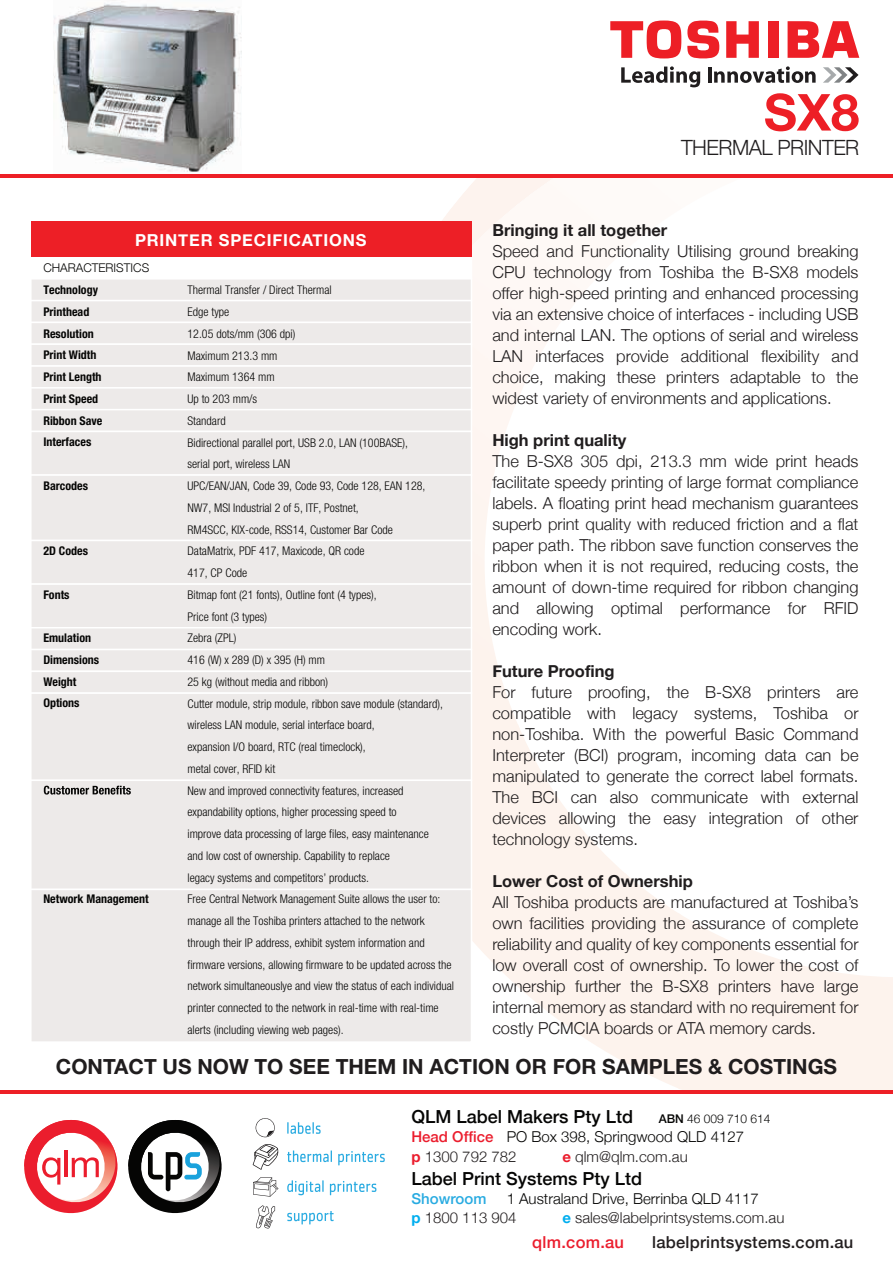
<style>
.page{position:relative;width:893px;height:1263px;background:#fff}
.page>*{position:absolute;margin:0;border:0;box-sizing:border-box;transform-origin:0 0}
.t1{font:700 51px "Helvetica Neue";color:#ed1f26}
.t2{font:700 21px "Helvetica Neue LT Std";color:#201d1e}
.t3{font:300 21px "Helvetica Neue";letter-spacing:-.025em;color:#201d1e}
.t4{font:500 18px "Helvetica Neue";color:#050504}
.t5{font:300 16.5px/21px "Helvetica Neue";color:#201d1e;text-align:justify}
.t6{font:700 16.5px "Helvetica Neue";color:#201d1e}
.t7{font:500 16.5px "Helvetica Neue";letter-spacing:.015em;color:#231f20}
.t8{font:700 16.5px "Helvetica Neue";letter-spacing:.05em;color:#fff}
.t9{font:500 16.5px "Helvetica Neue";letter-spacing:.015em;color:#eb1d2d}
.t10{font:300 15px "Helvetica Neue";color:#050504}
.t11{font:300 15px "Helvetica Neue";color:#231f20}
.t12{font:500 15px "Helvetica Neue";color:#28abe1}
.t13{font:300 condensed 12px/21.8px "Helvetica Neue";color:#050504}
.t14{font:700 condensed 12px/21.8px "Helvetica Neue LT Std";color:#050504}
.t15{font:300 12px "Helvetica Neue";color:#050504}
.s1{font-weight:500}
.s2{font-weight:500;color:#eb1d2d}
.s3{font-weight:700;color:#eb1d2d}
.s4{font-weight:700;color:#00aeef}
</style>
<div class="page">
<svg style="left:442px;top:178px;width:111px;height:583px;fill:#fef8f5"></svg>
<hr style="left:0;top:174px;width:893px;height:4px;background:#ed1f26">
<hr style="left:0;top:1090px;width:893px;height:3px;background:#ed1f26">
<svg style="left:287px;top:1180px;width:37px;height:15px"></svg>
<svg style="left:330px;top:1181px;width:46px;height:14px"></svg>
<svg style="left:287px;top:1122px;width:34px;height:12px"></svg>
<svg style="left:287px;top:1211px;width:47px;height:13px"></svg>
<svg style="left:287px;top:1150px;width:45px;height:12px"></svg>
<svg style="left:338px;top:1151px;width:47px;height:14px"></svg>
<svg style="left:253px;top:1144px;width:26px;height:26px"></svg>
<svg style="left:253px;top:1177px;width:26px;height:20px"></svg>
<svg style="left:256px;top:1205px;width:19px;height:23px"></svg>
<svg style="left:256px;top:1118px;width:19px;height:19px"></svg>
<svg style="left:24px;top:1120px;width:198px;height:94px"></svg>
<svg style="left:610px;top:21px;width:71px;height:37px"></svg>
<div style="left:768px;top:21px;width:10px;height:37px;background:#ed1f26"></div>
<svg style="left:726px;top:21px;width:33px;height:37px"></svg>
<svg style="left:788px;top:21px;width:71px;height:37px"></svg>
<svg style="left:687px;top:20px;width:32px;height:39px"></svg>
<svg style="left:823px;top:67px;width:35px;height:16px"></svg>
<svg style="left:621px;top:66px;width:79px;height:21px"></svg>
<hr style="left:708px;top:67px;width:3px;height:16px;background:#201d1e">
<svg style="left:714px;top:66px;width:102px;height:17px"></svg>
<img style="left:53px;top:0;width:189px;height:172px">
<div style="left:32px;top:795px;width:439px;height:94px;background:#edeae9"></div>
<div style="left:32px;top:890px;width:439px;height:151px;background:#edeae9"></div>
<div style="left:31px;top:221px;width:440px;height:36px;background:#ed1f26"></div>
<svg style="left:32px;top:256px;width:440px;height:539px;background:#eeebea"></svg>
<h1 class="t1" style="left:764px;top:72px;width:97px">SX8</h1>
<p class="t8" style="left:135px;top:227px;width:233px">PRINTER SPECIFICATIONS</p>
<p class="t13" style="left:188px;top:279px;width:268px">Thermal Transfer / Direct Thermal<br>Edge type<br>12.05 dots/mm (306 dpi)<br>Maximum 213.3 mm<br>Maximum 1364 mm<br>Up to 203 mm/s<br>Standard<br>Bidirectional parallel port, USB 2.0, LAN (100BASE),<br>serial port, wireless LAN<br>UPC/EAN/JAN, Code 39, Code 93, Code 128, EAN 128,<br>NW7, MSI Industrial 2 of 5, ITF, Postnet,<br>RM4SCC, KIX-code, RSS14, Customer Bar Code<br>DataMatrix, PDF 417, Maxicode, QR code<br>417, CP Code<br>Bitmap font (21 fonts), Outline font (4 types),<br>Price font (3 types)<br>Zebra (ZPL)<br>416 (W) x 289 (D) x 395 (H) mm<br>25 kg (without media and ribbon)<br>Cutter module, strip module, ribbon save module (standard), wireless LAN module, serial interface board,<br>expansion I/O board, RTC (real timeclock),<br>metal cover, RFID kit<br>New and improved connectivity features, increased expandability options, higher processing speed to<br>improve data processing of large files, easy maintenance<br>and low cost of ownership. Capability to replace<br>legacy systems and competitors’ products.<br>Free Central Network Management Suite allows the user to: manage all the Toshiba printers attached to the network through their IP address, exhibit system information and firmware versions, allowing firmware to be updated across the network simultaneouslye and view the status of each individual printer connected to the network in real-time with real-time alerts (including viewing web pages).</p>
<p class="t15" style="left:43px;top:258px;width:107px">CHARACTERISTICS</p>
<p class="t14" style="left:43px;top:279px;width:61px">Technology<br>Printhead<br>Resolution<br>Print Width<br>Print Length<br>Print Speed<br>Ribbon Save<br>Interfaces</p>
<p class="t14" style="left:43px;top:475px;width:46px">Barcodes</p>
<p class="t14" style="left:43px;top:540px;width:46px">2D Codes</p>
<p class="t14" style="left:43px;top:583px;width:28px">Fonts</p>
<p class="t14" style="left:43px;top:627px;width:57px">Emulation<br>Dimensions<br>Weight<br>Options</p>
<p class="t14" style="left:43px;top:888px;width:107px">Network Management</p>
<p class="t3" style="left:681px;top:130px;width:180px">THERMAL PRINTER</p>
<p class="t6" style="left:492px;top:217px;width:177px">Bringing it all together</p>
<p class="t5" style="left:492px;top:239px;width:368px">Speed and Functionality Utilising ground breaking CPU technology from Toshiba the B-SX8 models offer high-speed printing and enhanced processing via an extensive choice of interfaces - including USB and internal LAN. The options of serial and wireless LAN interfaces provide additional flexibility and choice, making these printers adaptable to the widest variety of environments and applications.</p>
<p class="t6" style="left:492px;top:427px;width:136px">High print quality</p>
<p class="t5" style="left:492px;top:449px;width:368px">The B-SX8 305 dpi, 213.3 mm wide print heads facilitate speedy printing of large format compliance labels. A floating print head mechanism guarantees superb print quality with reduced friction and a flat paper path. The ribbon save function conserves the ribbon when it is not required, reducing costs, the amount of down-time required for ribbon changing and allowing optimal performance for RFID encoding work.</p>
<p class="t6" style="left:492px;top:658px;width:124px">Future Proofing</p>
<p class="t5" style="left:492px;top:680px;width:368px">For future proofing, the B-SX8 printers are compatible with legacy systems, Toshiba or non-Toshiba. With the powerful Basic Command Interpreter (BCI) program, incoming data can be manipulated to generate the correct label formats.<br>The BCI can also communicate with external devices allowing the easy integration of other technology systems.</p>
<p class="t6" style="left:492px;top:868px;width:202px">Lower Cost of Ownership</p>
<p class="t5" style="left:492px;top:890px;width:368px">All Toshiba products are manufactured at Toshiba’s own facilities providing the assurance of complete reliability and quality of key components essential for low overall cost of ownership. To lower the cost of ownership further the B-SX8 printers have large internal memory as standard with no requirement for costly PCMCIA boards or ATA memory cards.</p>
<p class="t2" style="left:56px;top:1053px;width:783px">CONTACT US NOW TO SEE THEM IN ACTION OR FOR SAMPLES &amp; COSTINGS</p>
<p class="t4" style="left:411px;top:1102px;width:223px">QLM Label Makers Pty Ltd</p>
<p class="t15" style="left:659px;top:1109px;width:113px"><span class="s1">ABN</span> 46 009 710 614</p>
<p class="t10" style="left:411px;top:1125px;width:334px"><span class="s2">Head Office</span> PO Box 398, Springwood QLD 4127</p>
<p class="t4" style="left:411px;top:1164px;width:232px">Label Print Systems Pty Ltd</p>
<p class="t11" style="left:411px;top:1144px;width:107px"><span class="s3">p</span> 1300 792 782</p>
<p class="t11" style="left:562px;top:1144px;width:127px"><span class="s3">e</span> qlm@qlm.com.au</p>
<p class="t12" style="left:411px;top:1187px;width:77px">Showroom</p>
<p class="t10" style="left:507px;top:1187px;width:254px">1 Australand Drive, Berrinba QLD 4117</p>
<p class="t11" style="left:411px;top:1205px;width:107px"><span class="s4">p</span> 1800 113 904</p>
<p class="t11" style="left:562px;top:1205px;width:224px"><span class="s4">e</span> sales@labelprintsystems.com.au</p>
<p class="t9" style="left:532px;top:1228px;width:93px">qlm.com.au</p>
<p class="t7" style="left:652px;top:1228px;width:203px">labelprintsystems.com.au</p>
</div>
